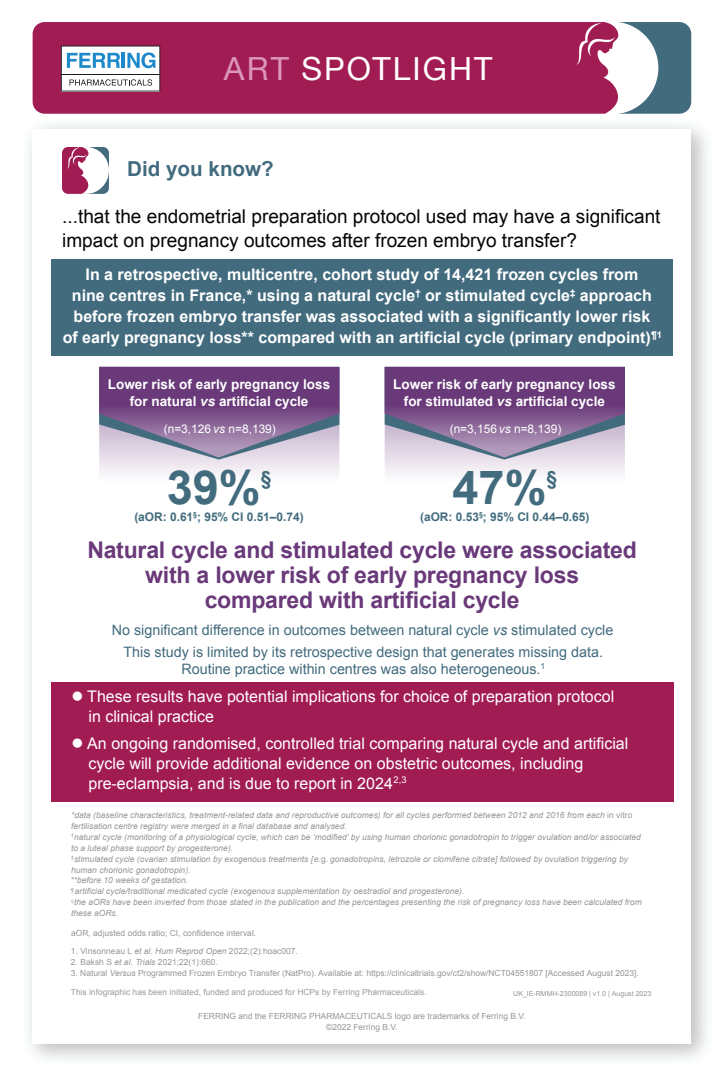
<style>
.page{position:relative;width:723px;height:1074px;background:#fff}
.page>*{position:absolute;margin:0;border:0;box-sizing:border-box;transform-origin:0 0}
.t1{font:700 46.9px "Arial";color:#426b7e}
.t2{font:31.9px "Helvetica Neue";letter-spacing:.065em;color:#fff}
.t3{font:700 23px/25px "Arial";letter-spacing:-.01em;color:#69397a;text-align:center}
.t4{font:700 20.6px "Arial";color:#426b7e}
.t5{font:700 19.2px "Arial";color:#426b7e}
.t6{font:19px/24.1px "Arial";color:#040503}
.t7{font:700 16px/21px "Arial";color:#fff;text-align:center}
.t8{font:16px/20px "Arial";color:#fff}
.t9{font:14.3px/22.2px "Arial";color:#426b7e;text-align:center}
.t10{font:700 13.5px/16.2px "Arial";color:#fff;text-align:center}
.t11{font:700 11.9px "Arial";color:#426b7e}
.t12{font:11.9px "Arial";color:#fff}
.t13{font:italic 8.4px/11px "Arial";letter-spacing:.005em;color:#939699}
.t14{font:8.4px/10.8px "Arial";color:#939699;text-align:center}
.t15{font:8.4px "Arial";color:#9c9b9b}
.t16{font:7px "Arial";color:#939699}
.s1{color:#db97ba}
.s2{font-style:italic}
.s3{font-style:normal}
</style>
<div class="page">
<div style="left:51px;top:259px;width:621px;height:97px;background:#426b7e"></div>
<div style="left:51px;top:681px;width:622px;height:120px;background:#a21c54"></div>
<svg style="left:99px;top:459px;width:240px;height:15px"></svg>
<svg style="left:99px;top:367px;width:240px;height:92px;background:#866696"></svg>
<svg style="left:385px;top:459px;width:239px;height:15px"></svg>
<svg style="left:384px;top:367px;width:240px;height:92px;background:#876797"></svg>
<div style="left:62px;top:147px;width:27px;height:47px;background:#a21c54"></div>
<svg style="left:66px;top:147px;width:43px;height:47px"></svg>
<div style="left:606px;top:22px;width:85px;height:92px;background:#426b7e;border-radius:12px"></div>
<div style="left:33px;top:22px;width:588px;height:92px;background:#a21c54;border-radius:12px"></div>
<svg style="left:61px;top:46px;width:99px;height:45px;background:#c4d6e0"></svg>
<svg style="left:573px;top:22px;width:85px;height:92px"></svg>
<h2 class="t2" style="left:224px;top:46px;width:270px"><span class="s1">ART</span> SPOTLIGHT</h2>
<h3 class="t4" style="left:127px;top:155px;width:148px">Did you know?</h3>
<h3 class="t6" style="left:62px;top:204px;width:599px">...that the endometrial preparation protocol used may have a significant impact on pregnancy outcomes after frozen embryo transfer?</h3>
<p class="t7" style="left:63px;top:265px;width:600px">In a retrospective, multicentre, cohort study of 14,421 frozen cycles from<br>nine centres in France,* using a natural cycle<sup>†</sup> or stimulated cycle<sup>‡</sup> approach before frozen embryo transfer was associated with a significantly lower risk<br>of early pregnancy loss** compared with an artificial cycle (primary endpoint)<sup>¶1</sup></p>
<h3 class="t10" style="left:108px;top:377px;width:224px">Lower risk of early pregnancy loss for natural <span class="s2">vs</span> artificial cycle</h3>
<h3 class="t10" style="left:393px;top:377px;width:224px">Lower risk of early pregnancy loss for stimulated <span class="s2">vs</span> artificial cycle</h3>
<h3 class="t12" style="left:164px;top:421px;width:114px">(n=3,126 <span class="s2">vs</span> n=8,139)</h3>
<h1 class="t1" style="left:452px;top:457px;width:95px">47%</h1>
<h3 class="t5" style="left:546px;top:466px;width:12px">§</h3>
<h3 class="t11" style="left:420px;top:509px;width:171px">(aOR: 0.53<sup>§</sup>; 95% CI 0.44–0.65)</h3>
<h3 class="t12" style="left:449px;top:421px;width:113px">(n=3,156 <span class="s2">vs</span> n=8,139)</h3>
<h1 class="t1" style="left:167px;top:457px;width:95px">39%</h1>
<h3 class="t5" style="left:260px;top:466px;width:12px">§</h3>
<h3 class="t11" style="left:134px;top:509px;width:171px">(aOR: 0.61<sup>§</sup>; 95% CI 0.51–0.74)</h3>
<h3 class="t3" style="left:87px;top:538px;width:551px">Natural cycle and stimulated cycle were associated with a lower risk of early pregnancy loss<br>compared with artificial cycle</h3>
<h3 class="t9" style="left:112px;top:619px;width:503px">No significant difference in outcomes between natural cycle <span class="s2">vs</span> stimulated cycle<br>This study is limited by its retrospective design that generates missing data.</h3>
<h3 class="t9" style="left:181px;top:658px;width:365px">Routine practice within centres was also heterogeneous.<sup>1</sup></h3>
<h3 class="t8" style="left:88px;top:686px;width:527px;text-indent:-17px">● These results have potential implications for choice of preparation protocol in clinical practice</h3>
<h3 class="t8" style="left:88px;top:733px;width:541px;text-indent:-17px">● An ongoing randomised, controlled trial comparing natural cycle and artificial cycle will provide additional evidence on obstetric outcomes, including pre-eclampsia, and is due to report in 2024<sup>2,3</sup></h3>
<p class="t13" style="left:71px;top:809px;width:571px">*data (baseline characteristics, treatment-related data and reproductive outcomes) for all cycles performed between 2012 and 2016 from each <span class="s3">in vitro </span>fertilisation centre registry were merged in a final database and analysed.<br><sup>†</sup>natural cycle (monitoring of a physiological cycle, which can be ‘modified’ by using human chorionic gonadotropin to trigger ovulation and/or associated to a luteal phase support by progesterone).<br><sup>‡</sup>stimulated cycle (ovarian stimulation by exogenous treatments [<span class="s3">e.g.</span> gonadotropins, letrozole or clomifene citrate] followed by ovulation triggering by human chorionic gonadotropin).</p>
<p class="t13" style="left:71px;top:886px;width:394px"><sup>¶</sup> artificial cycle/traditional medicated cycle (exogenous supplementation by oestradiol and progesterone).</p>
<p class="t13" style="left:70px;top:874px;width:119px">**before 10 weeks of gestation.</p>
<p class="t13" style="left:71px;top:897px;width:572px"><sup>§</sup>the aORs have been inverted from those stated in the publication and the percentages presenting the risk of pregnancy loss have been calculated from these aORs.</p>
<p class="t14" style="left:71px;top:927px;width:187px">aOR, adjusted odds ratio; CI, confidence interval.</p>
<p class="t14" style="left:71px;top:945px;width:228px">1. Vinsonneau L <span class="s2">et al</span>. <span class="s2">Hum Reprod Open</span> 2022;(2):hoac007.</p>
<p class="t14" style="left:71px;top:956px;width:148px">2. Baksh S <span class="s2">et al</span>. <span class="s2">Trials</span> 2021;22(1):660.</p>
<p class="t14" style="left:71px;top:967px;width:569px">3. Natural <span class="s2">Versus</span> Programmed Frozen Embryo Transfer (NatPro). Available at: https://clinicaltrials.gov/ct2/show/NCT04551807 [Accessed August 2023].</p>
<p class="t15" style="left:71px;top:986px;width:357px">This infographic has been initiated, funded and produced for HCPs by Ferring Pharmaceuticals.</p>
<p class="t16" style="left:513px;top:988px;width:139px">UK_IE-RMMH-2300089 | v1.0 | August 2023</p>
<p class="t14" style="left:198px;top:1010px;width:329px">FERRING and the FERRING PHARMACEUTICALS logo are trademarks of Ferring B.V. ©2022 Ferring B.V.</p>
</div>
